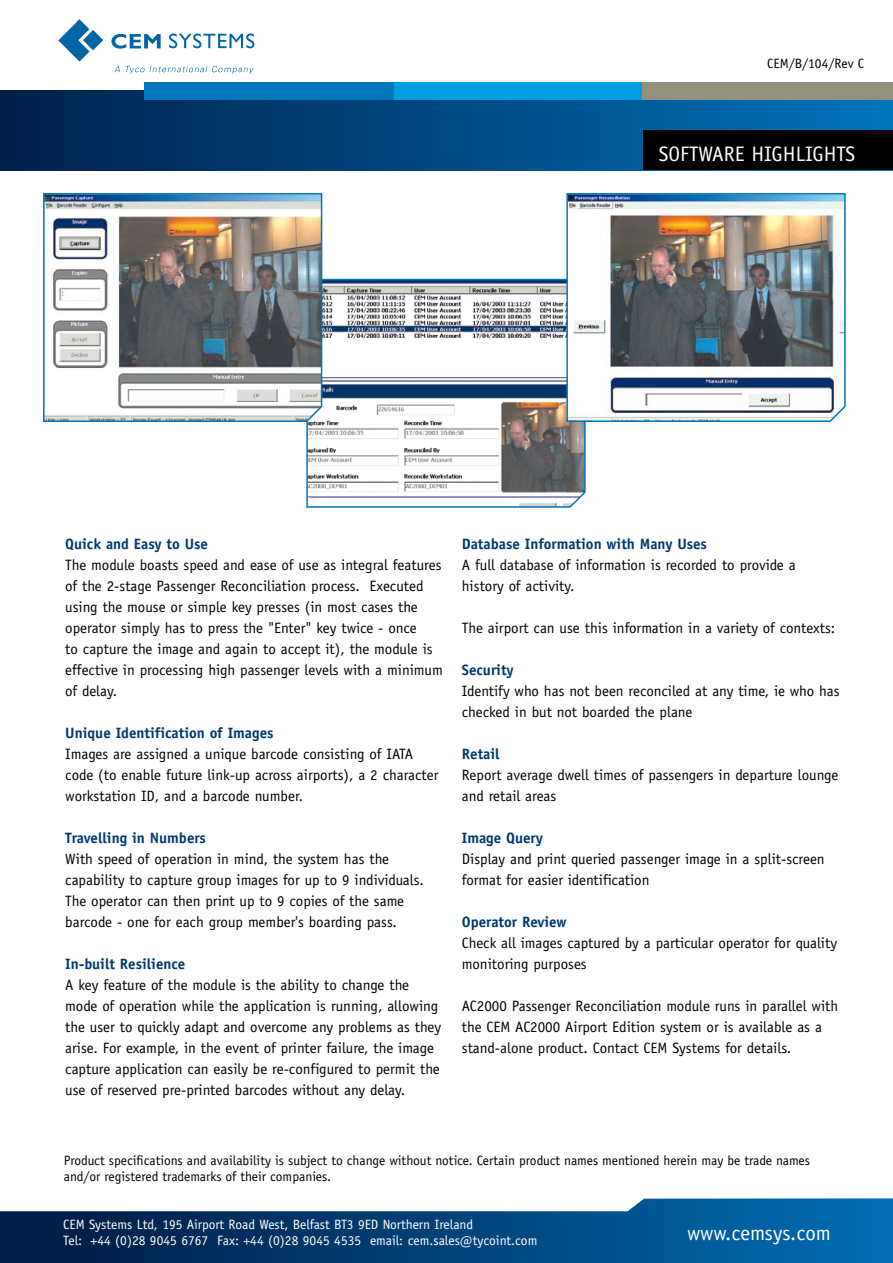
<style>
.page{position:relative;width:893px;height:1263px;background:#fff}
.page>*{position:absolute;margin:0;border:0;box-sizing:border-box;transform-origin:0 0}
.t1{font:21px "Officina Sans";color:#fff}
.t2{font:15px/21px "Officina Sans";color:#000}
.t3{font:700 15px "Officina Sans";color:#003871}
.t4{font:13.5px/16.2px "Officina Sans";color:#000}
.t5{font:13.5px/16.2px "Officina Sans";color:#fff}
</style>
<div class="page">
<svg style="left:0;top:1198px;width:893px;height:65px;background:#25608f"></svg>
<div style="left:0;top:91px;width:893px;height:79px;background:linear-gradient(to right,#00204d,#0876b8)"></div>
<div style="left:144px;top:82px;width:250px;height:17px;background:#0076bd"></div>
<div style="left:394px;top:82px;width:250px;height:17px;background:#009ee0"></div>
<div style="left:643px;top:82px;width:250px;height:17px;background:#93917e"></div>
<div style="left:643px;top:130px;width:250px;height:40px;background:#000"></div>
<svg style="left:306px;top:278px;width:280px;height:230px"></svg>
<img style="left:43px;top:193px;width:280px;height:230px">
<img style="left:566px;top:193px;width:280px;height:230px">
<svg style="left:169px;top:34px;width:85px;height:14px"></svg>
<svg style="left:111px;top:34px;width:50px;height:15px"></svg>
<svg style="left:58px;top:19px;width:45px;height:43px"></svg>
<svg style="left:114px;top:66px;width:140px;height:8px"></svg>
<p class="t4" style="left:767px;top:55px;width:98px">CEM/B/104/Rev C</p>
<h1 class="t1" style="left:659px;top:142px;width:63px">software</h1>
<h1 class="t1" style="left:751px;top:142px;width:83px">High lights</h1>
<p class="t3" style="left:65px;top:535px;width:144px">Quick and Easy to Use</p>
<p class="t2" style="left:65px;top:555px;width:379px">The module boasts speed and ease of use as integral features of the 2-stage Passenger Reconciliation process. Executed using the mouse or simple key presses (in most cases the operator simply has to press the "Enter" key twice - once<br>to capture the image and again to accept it), the module is effective in processing high passenger levels with a minimum of delay.</p>
<p class="t3" style="left:65px;top:724px;width:210px">Unique Identification of Images</p>
<p class="t2" style="left:65px;top:744px;width:375px">Images are assigned a unique barcode consisting of IATA code (to enable future link-up across airports), a 2 character workstation ID, and a barcode number.</p>
<p class="t3" style="left:65px;top:829px;width:142px">Travelling in Numbers</p>
<p class="t2" style="left:65px;top:849px;width:360px">With speed of operation in mind, the system has the capability to capture group images for up to 9 individuals.<br>The operator can then print up to 9 copies of the same barcode - one for each group member's boarding pass.</p>
<p class="t3" style="left:65px;top:955px;width:122px">In-built Resilience</p>
<p class="t2" style="left:65px;top:975px;width:377px">A key feature of the module is the ability to change the mode of operation while the application is running, allowing the user to quickly adapt and overcome any problems as they arise. For example, in the event of printer failure, the image capture application can easily be re-configured to permit the use of reserved pre-printed barcodes without any delay.</p>
<p class="t3" style="left:462px;top:535px;width:247px">Database Information with Many Uses</p>
<p class="t2" style="left:462px;top:555px;width:335px">A full database of information is recorded to provide a history of activity.</p>
<p class="t2" style="left:462px;top:618px;width:375px">The airport can use this information in a variety of contexts:</p>
<p class="t3" style="left:462px;top:661px;width:53px">Security</p>
<p class="t2" style="left:462px;top:681px;width:379px">Identify who has not been reconciled at any time, ie who has checked in but not boarded the plane</p>
<p class="t3" style="left:462px;top:745px;width:39px">Retail</p>
<p class="t2" style="left:462px;top:765px;width:378px">Report average dwell times of passengers in departure lounge and retail areas</p>
<p class="t3" style="left:462px;top:829px;width:83px">Image Query</p>
<p class="t2" style="left:462px;top:849px;width:364px">Display and print queried passenger image in a split-screen format for easier identification</p>
<p class="t3" style="left:462px;top:913px;width:106px">Operator Review</p>
<p class="t2" style="left:462px;top:933px;width:377px">Check all images captured by a particular operator for quality monitoring purposes</p>
<p class="t2" style="left:462px;top:996px;width:378px">AC2000 Passenger Reconciliation module runs in parallel with the CEM AC2000 Airport Edition system or is available as a stand-alone product. Contact CEM Systems for details.</p>
<p class="t4" style="left:64px;top:1152px;width:748px">Product specifications and availability is subject to change without notice. Certain product names mentioned herein may be trade names and/or registered trademarks of their companies.</p>
<p class="t5" style="left:63px;top:1216px;width:476px">CEM Systems Ltd, 195 Airport Road West, Belfast BT3 9ED Northern Ireland<br>Tel: +44 (0)28 9045 6767 Fax: +44 (0)28 9045 4535 email: cem.sales@tycoint.com</p>
<h1 class="t1" style="left:687px;top:1220px;width:145px">www.cemsys.com</h1>
</div>
